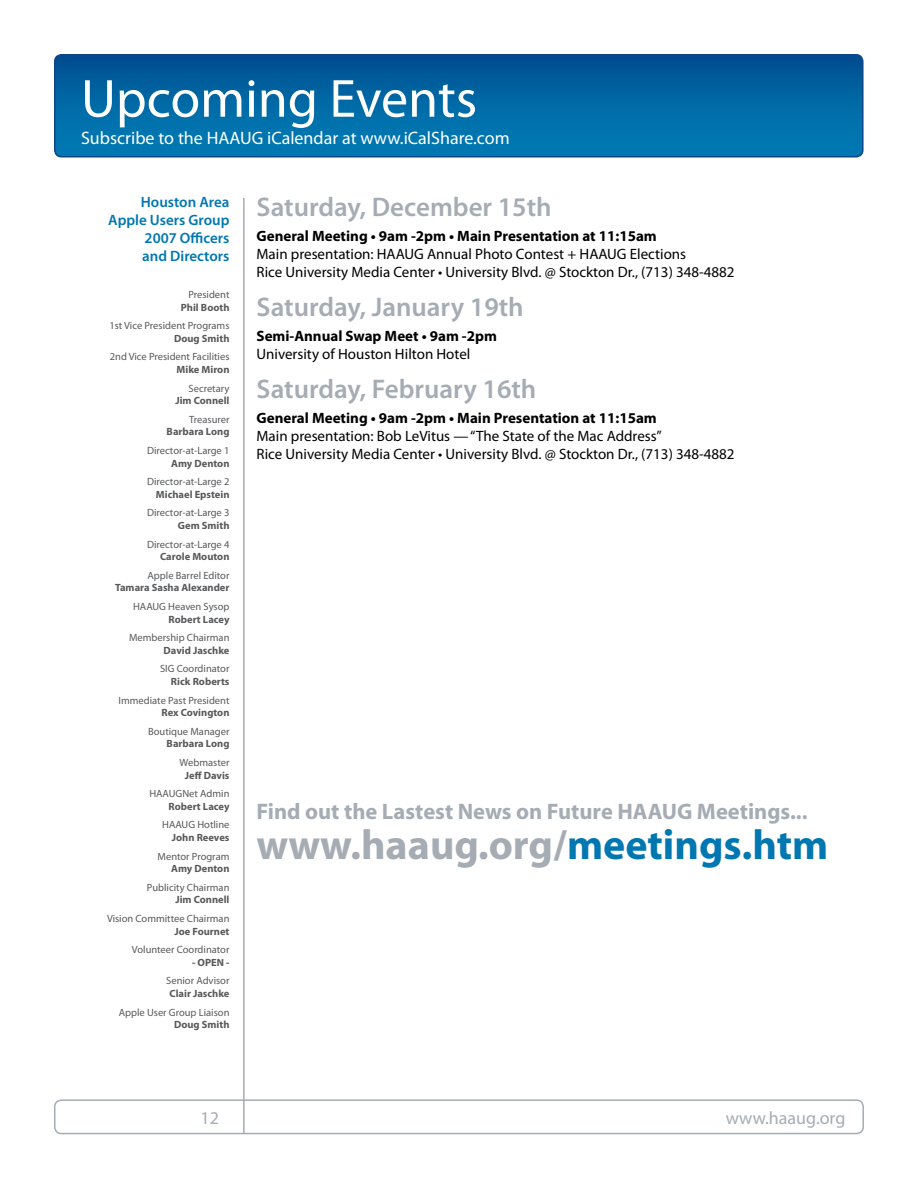
<style>
.page{position:relative;width:918px;height:1188px;background:#fff}
.page>*{position:absolute;margin:0;border:0;box-sizing:border-box;transform-origin:0 0}
.t1{font:54px "Myriad Pro";color:#fff}
.t2{font:700 42px "Myriad";color:#a6acb4}
.t3{font:600 27px "Myriad Pro";color:#a6acb4}
.t4{font:700 22.5px "Myriad";color:#a6acb4}
.t5{font:18px "Myriad Pro";color:#fff}
.t6{font:18px "Myriad Pro";color:#a6acb4}
.t7{font:15px/18px "Myriad Pro";color:#000}
.t8{font:700 15px "Myriad Pro";color:#000}
.t9{font:600 15px/18px "Myriad Pro";color:#0077b1;text-align:right}
.t10{font:10.5px "Myriad Pro";color:#58595b}
.t11{font:700 10.5px "Myriad Pro";color:#58595b}
.s1{color:#0077b1}
</style>
<div class="page">
<hr style="left:243px;top:198px;width:2px;height:936px;background:#a6acb4">
<div style="left:54px;top:1099px;width:810px;height:35px;border:2px solid #a6acb4;border-radius:7px"></div>
<svg style="left:55px;top:55px;width:807px;height:100px;background:#0067a4"></svg>
<div style="left:54px;top:54px;width:810px;height:104px;border:2px solid #0c468b;border-radius:7px"></div>
<h1 class="t1" style="left:81px;top:65px;width:398px">Upcoming Events</h1>
<h3 class="t5" style="left:81px;top:127px;width:430px">Subscribe to the HAAUG iCalendar at www.iCalShare.com</h3>
<h3 class="t9" style="left:108px;top:193px;width:123px">Houston Area<br>Apple Users Group<br>2007 Officers<br>and Directors</h3>
<p class="t10" style="left:188px;top:288px;width:43px">President</p>
<p class="t11" style="left:181px;top:300px;width:50px">Phil Booth</p>
<p class="t10" style="left:109px;top:319px;width:122px">1st Vice President Programs</p>
<p class="t11" style="left:174px;top:331px;width:57px">Doug Smith</p>
<p class="t10" style="left:110px;top:350px;width:121px">2nd Vice President Facilities</p>
<p class="t11" style="left:177px;top:363px;width:54px">Mike Miron</p>
<p class="t10" style="left:189px;top:382px;width:42px">Secretary</p>
<p class="t11" style="left:175px;top:394px;width:56px">Jim Connell</p>
<p class="t10" style="left:189px;top:413px;width:42px">Treasurer</p>
<p class="t11" style="left:167px;top:425px;width:64px">Barbara Long</p>
<p class="t10" style="left:147px;top:444px;width:84px">Director-at-Large 1</p>
<p class="t11" style="left:171px;top:456px;width:60px">Amy Denton</p>
<p class="t10" style="left:147px;top:475px;width:84px">Director-at-Large 2</p>
<p class="t11" style="left:156px;top:487px;width:75px">Michael Epstein</p>
<p class="t10" style="left:147px;top:506px;width:84px">Director-at-Large 3</p>
<p class="t11" style="left:178px;top:519px;width:53px">Gem Smith</p>
<p class="t10" style="left:147px;top:538px;width:84px">Director-at-Large 4</p>
<p class="t11" style="left:160px;top:550px;width:71px">Carole Mouton</p>
<p class="t10" style="left:148px;top:569px;width:83px">Apple Barrel Editor</p>
<p class="t11" style="left:115px;top:581px;width:116px">Tamara Sasha Alexander</p>
<p class="t10" style="left:133px;top:600px;width:98px">HAAUG Heaven Sysop</p>
<p class="t11" style="left:169px;top:612px;width:62px">Robert Lacey</p>
<p class="t10" style="left:129px;top:631px;width:102px">Membership Chairman</p>
<p class="t11" style="left:164px;top:643px;width:67px">David Jaschke</p>
<p class="t10" style="left:160px;top:662px;width:71px">SIG Coordinator</p>
<p class="t11" style="left:171px;top:675px;width:60px">Rick Roberts</p>
<p class="t10" style="left:119px;top:694px;width:112px">Immediate Past President</p>
<p class="t11" style="left:162px;top:706px;width:69px">Rex Covington</p>
<p class="t10" style="left:148px;top:725px;width:83px">Boutique Manager</p>
<p class="t11" style="left:167px;top:737px;width:64px">Barbara Long</p>
<p class="t10" style="left:180px;top:756px;width:51px">Webmaster</p>
<p class="t11" style="left:185px;top:768px;width:46px">Jeff Davis</p>
<p class="t10" style="left:149px;top:787px;width:82px">HAAUGNet Admin</p>
<p class="t11" style="left:169px;top:799px;width:62px">Robert Lacey</p>
<p class="t10" style="left:162px;top:818px;width:69px">HAAUG Hotline</p>
<p class="t11" style="left:172px;top:831px;width:59px">John Reeves</p>
<p class="t10" style="left:158px;top:850px;width:73px">Mentor Program</p>
<p class="t11" style="left:171px;top:862px;width:60px">Amy Denton</p>
<p class="t10" style="left:147px;top:881px;width:84px">Publicity Chairman</p>
<p class="t11" style="left:175px;top:893px;width:56px">Jim Connell</p>
<p class="t10" style="left:107px;top:912px;width:124px">Vision Committee Chairman</p>
<p class="t11" style="left:174px;top:924px;width:57px">Joe Fournet</p>
<p class="t10" style="left:132px;top:943px;width:99px">Volunteer Coordinator</p>
<p class="t11" style="left:192px;top:955px;width:39px">- OPEN -</p>
<p class="t10" style="left:166px;top:974px;width:65px">Senior Advisor</p>
<p class="t11" style="left:170px;top:987px;width:61px">Clair Jaschke</p>
<p class="t10" style="left:119px;top:1006px;width:112px">Apple User Group Liaison</p>
<p class="t11" style="left:174px;top:1018px;width:57px">Doug Smith</p>
<h3 class="t3" style="left:256px;top:190px;width:297px">Saturday, December 15th</h3>
<h3 class="t8" style="left:256px;top:226px;width:402px">General Meeting • 9am -2pm • Main Presentation at 11:15am</h3>
<h3 class="t7" style="left:256px;top:245px;width:480px">Main presentation: HAAUG Annual Photo Contest + HAAUG Elections<br>Rice University Media Center • University Blvd. @ Stockton Dr., (713) 348-4882</h3>
<h3 class="t3" style="left:256px;top:290px;width:269px">Saturday, January 19th</h3>
<h3 class="t8" style="left:256px;top:326px;width:242px">Semi-Annual Swap Meet • 9am -2pm</h3>
<h3 class="t7" style="left:256px;top:345px;width:215px">University of Houston Hilton Hotel</h3>
<h3 class="t3" style="left:256px;top:372px;width:281px">Saturday, February 16th</h3>
<h3 class="t8" style="left:256px;top:408px;width:402px">General Meeting • 9am -2pm • Main Presentation at 11:15am</h3>
<h3 class="t7" style="left:256px;top:427px;width:480px">Main presentation: Bob LeVitus — “The State of the Mac Address”<br>Rice University Media Center • University Blvd. @ Stockton Dr., (713) 348-4882</h3>
<h3 class="t4" style="left:256px;top:799px;width:553px">Find out the Lastest News on Future HAAUG Meetings...</h3>
<h2 class="t2" style="left:256px;top:823px;width:573px">www.haaug.org/<span class="s1">meetings.htm</span></h2>
<h3 class="t6" style="left:201px;top:1107px;width:20px">12</h3>
<h3 class="t6" style="left:726px;top:1107px;width:121px">www.haaug.org</h3>
</div>
